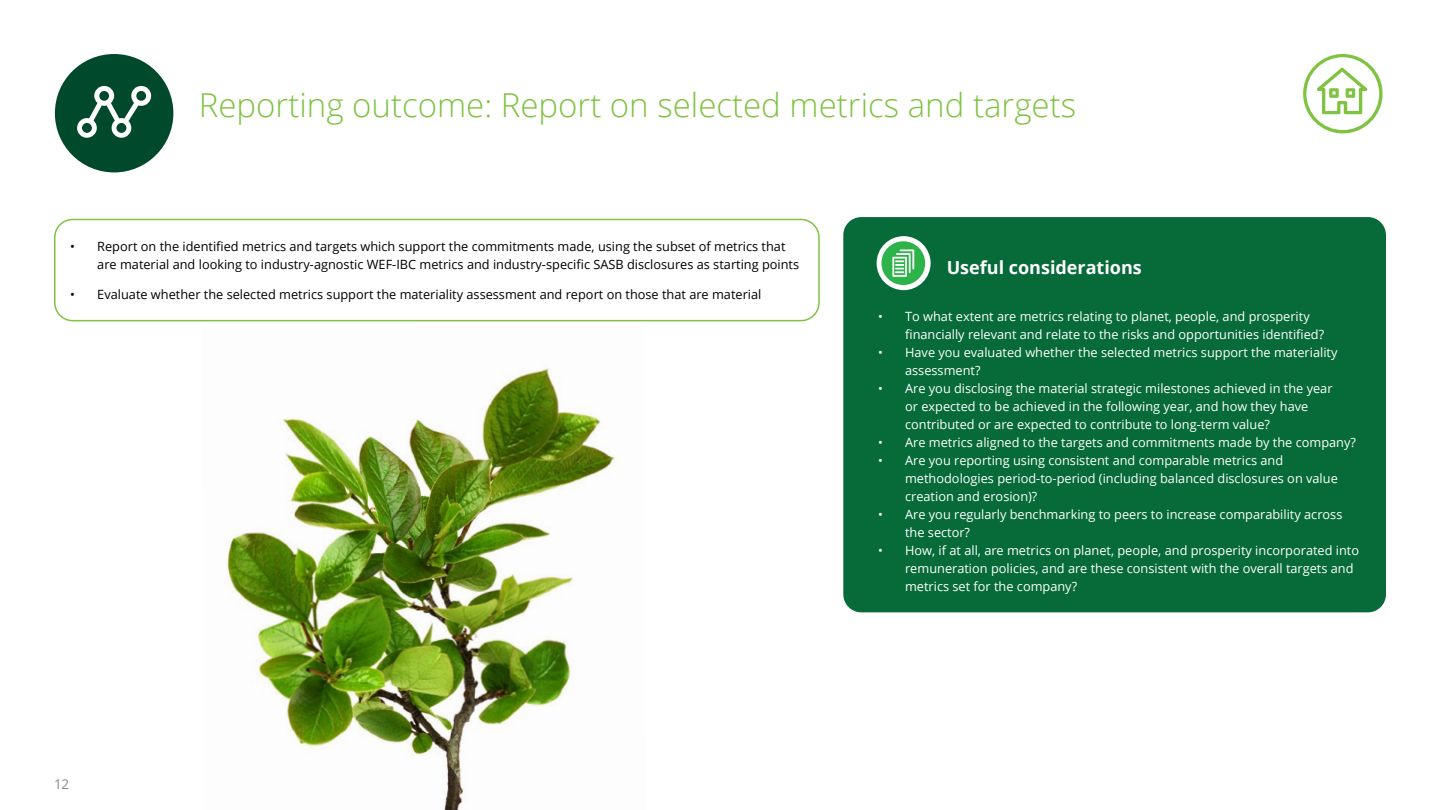
<style>
.page{position:relative;width:1440px;height:810px;background:#fff}
.page>*{position:absolute;margin:0;border:0;box-sizing:border-box;transform-origin:0 0}
.t1{font:300 33px "Open Sans";color:#80c342}
.t2{font:700 18px "Open Sans";color:#fff}
.t3{font:13.5px "Open Sans";color:#878a8f}
.t4{font:12.75px/18px "Open Sans";color:#fff}
.t5{font:12.75px/18px "Open Sans";color:#000}
</style>
<div class="page">
<svg style="left:1303px;top:54px;width:79px;height:79px"></svg>
<div style="left:843px;top:217px;width:543px;height:395px;background:#066b38;border-radius:18px"></div>
<div style="left:876px;top:236px;width:54px;height:54px;background:#fff;border-radius:50%"></div>
<svg style="left:881px;top:241px;width:44px;height:44px"></svg>
<div style="left:54px;top:219px;width:766px;height:102px;border:2px solid #80c342;border-radius:18px"></div>
<img style="left:226px;top:368px;width:391px;height:442px">
<svg style="left:55px;top:54px;width:118px;height:118px"></svg>
<h1 class="t1" style="left:199px;top:82px;width:879px">Reporting outcome: Report on selected metrics and targets</h1>
<p class="t5" style="left:97px;top:237px;width:703px;text-indent:-27px">• Report on the identified metrics and targets which support the commitments made, using the subset of metrics that are material and looking to industry-agnostic WEF-IBC metrics and industry-specific SASB disclosures as starting points</p>
<p class="t5" style="left:70px;top:285px;width:693px">• Evaluate whether the selected metrics support the materiality assessment and report on those that are material</p>
<p class="t3" style="left:54px;top:775px;width:17px">12</p>
<h2 class="t2" style="left:946px;top:255px;width:197px">Useful considerations</h2>
<p class="t4" style="left:905px;top:307px;width:421px;text-indent:-27px">• To what extent are metrics relating to planet, people, and prosperity financially relevant and relate to the risks and opportunities identified?</p>
<p class="t4" style="left:905px;top:343px;width:434px;text-indent:-27px">• Have you evaluated whether the selected metrics support the materiality assessment?</p>
<p class="t4" style="left:905px;top:379px;width:429px;text-indent:-27px">• Are you disclosing the material strategic milestones achieved in the year or expected to be achieved in the following year, and how they have contributed or are expected to contribute to long-term value?</p>
<p class="t4" style="left:878px;top:433px;width:479px">• Are metrics aligned to the targets and commitments made by the company?</p>
<p class="t4" style="left:905px;top:451px;width:434px;text-indent:-27px">• Are you reporting using consistent and comparable metrics and methodologies period-to-period (including balanced disclosures on value creation and erosion)?</p>
<p class="t4" style="left:905px;top:505px;width:439px;text-indent:-27px">• Are you regularly benchmarking to peers to increase comparability across the sector?</p>
<p class="t4" style="left:905px;top:541px;width:455px;text-indent:-27px">• How, if at all, are metrics on planet, people, and prosperity incorporated into remuneration policies, and are these consistent with the overall targets and metrics set for the company?</p>
</div>
